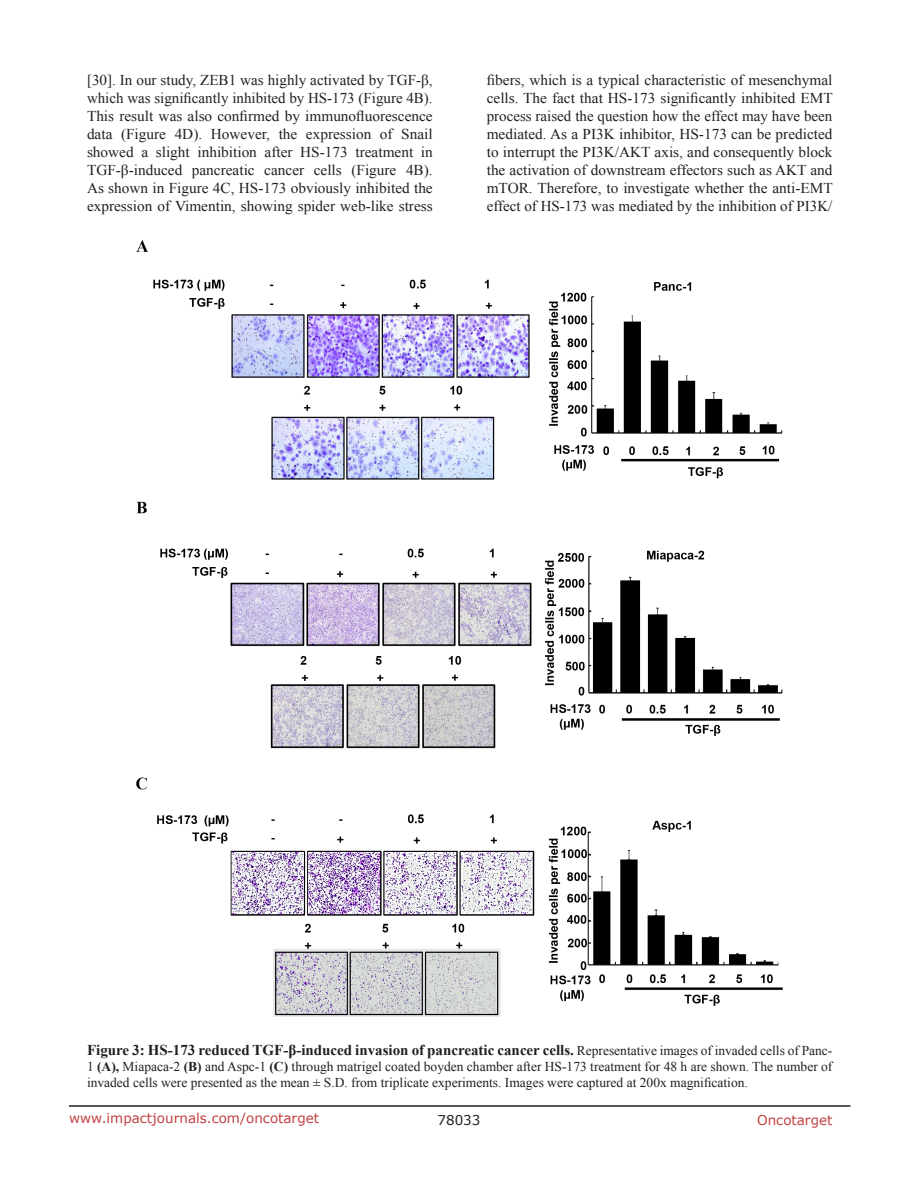
<style>
.page{position:relative;width:918px;height:1188px;background:#fff}
.page>*{position:absolute;margin:0;border:0;box-sizing:border-box;transform-origin:0 0}
.BodyText{font:15px/18px "Times New Roman";color:#231f20;text-align:justify}
.figuretext{font:700 15px "Times New Roman";color:#231f20}
.figuretext-2{font:13.5px/16.2px "Times New Roman";color:#231f20}
.t1{font:13.5px "Verdana";color:#c24141}
.t2{font:13.5px "Verdana";color:#231f20}
.s1{font-weight:400;font-size:13.5px}
.s2{font-weight:700}
</style>
<div class="page">
<hr style="left:69px;top:1105px;width:781px;height:2px;background:#231f20">
<img style="left:136px;top:240px;width:647px;height:777px">
<p class="BodyText" style="left:87px;top:71px;width:347px">[30]. In our study, ZEB1 was highly activated by TGF-β, which was significantly inhibited by HS-173 (Figure 4B).<br>This result was also confirmed by immunofluorescence data (Figure 4D). However, the expression of Snail showed a slight inhibition after HS-173 treatment in TGF-β-induced pancreatic cancer cells (Figure 4B).<br>As shown in Figure 4C, HS-173 obviously inhibited the expression of Vimentin, showing spider web-like stress</p>
<p class="BodyText" style="left:487px;top:71px;width:348px">fibers, which is a typical characteristic of mesenchymal cells. The fact that HS-173 significantly inhibited EMT process raised the question how the effect may have been mediated. As a PI3K inhibitor, HS-173 can be predicted to interrupt the PI3K/AKT axis, and consequently block the activation of downstream effectors such as AKT and mTOR. Therefore, to investigate whether the anti-EMT effect of HS-173 was mediated by the inhibition of PI3K/</p>
<p class="figuretext" style="left:87px;top:1040px;width:747px">Figure 3: HS-173 reduced TGF-β-induced invasion of pancreatic cancer cells. <span class="s1">Representative images of invaded cells of Panc-</span></p>
<p class="figuretext-2" style="left:87px;top:1058px;width:747px">1 <span class="s2">(A),</span> Miapaca-2 <span class="s2">(B)</span> and Aspc-1 <span class="s2">(C)</span> through matrigel coated boyden chamber after HS-173 treatment for 48 h are shown. The number of invaded cells were presented as the mean ± S.D. from triplicate experiments. Images were captured at 200x magnification.</p>
<p class="t1" style="left:69px;top:1109px;width:252px">www.impactjournals.com/oncotarget</p>
<p class="t2" style="left:438px;top:1111px;width:44px">78033</p>
<p class="t1" style="left:757px;top:1111px;width:77px">Oncotarget</p>
</div>
